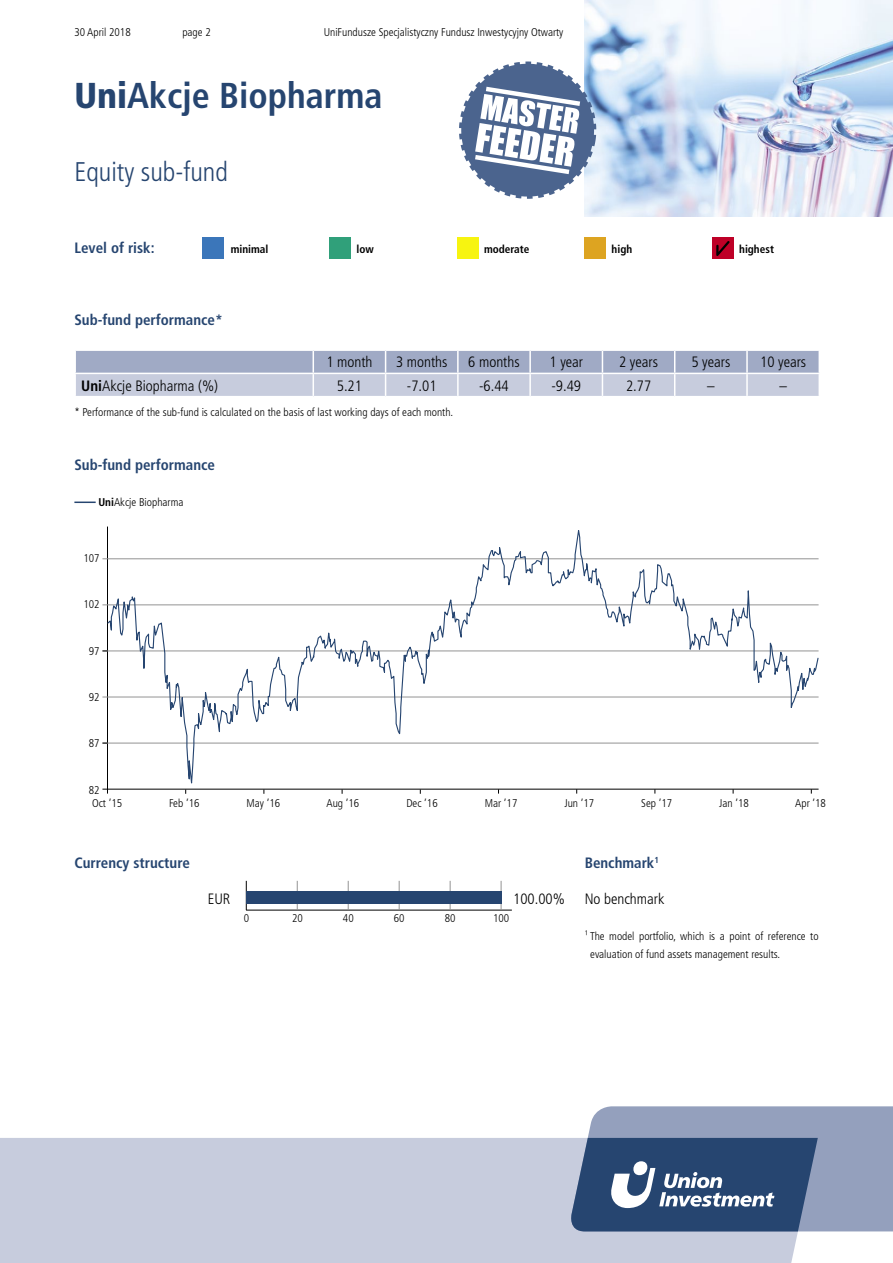
<style>
.page{position:relative;width:893px;height:1263px;background:#fff}
.page>*{position:absolute;margin:0;border:0;box-sizing:border-box;transform-origin:0 0}
.t1{font:700 condensed 36px "Frutiger LT Pro";color:#264570}
.t2{font:300 condensed 27px "Frutiger LT Pro";color:#264570}
.t3{font:300 condensed 15px "Frutiger LT Pro";color:#000}
.t4{font:700 condensed 15px "Frutiger LT Pro";color:#264570}
.t5{font:300 condensed 11.25px/18px "Frutiger LT Pro";color:#000}
.t6{font:700 condensed 11.25px "Frutiger LT Pro";color:#000}
.s1{font-weight:900}
.s2{font-weight:700}
</style>
<div class="page">
<div style="left:0;top:1138px;width:818px;height:125px;background:#c7ccdd"></div>
<svg style="left:568px;top:1106px;width:325px;height:125px;background:#6a7d9e"></svg>
<img style="left:585px;top:0;width:308px;height:217px">
<svg style="left:459px;top:61px;width:137px;height:138px"></svg>
<div style="left:202px;top:238px;width:21px;height:21px;background:#3b76ba"></div>
<div style="left:330px;top:238px;width:21px;height:21px;background:#30a07a"></div>
<div style="left:457px;top:238px;width:21px;height:21px;background:#f7f410"></div>
<div style="left:585px;top:238px;width:21px;height:21px;background:#dda421"></div>
<div style="left:712px;top:238px;width:21px;height:21px;background:#be0027"></div>
<svg style="left:716px;top:241px;width:14px;height:15px"></svg>
<svg style="left:75px;top:350px;width:744px;height:46px;background:#b9c0d4"></svg>
<hr style="left:74px;top:501px;width:22px;height:2px;background:#264570">
<hr style="left:246px;top:910px;width:266px;height:1px;background:#000">
<svg style="left:297px;top:881px;width:1px;height:29px"></svg>
<svg style="left:348px;top:881px;width:1px;height:29px"></svg>
<svg style="left:399px;top:881px;width:1px;height:29px"></svg>
<svg style="left:450px;top:881px;width:1px;height:29px"></svg>
<svg style="left:501px;top:881px;width:1px;height:29px"></svg>
<svg style="left:246px;top:881px;width:1px;height:29px"></svg>
<div style="left:246px;top:891px;width:255px;height:13px;background:#264570"></div>
<hr style="left:102px;top:789px;width:717px;height:1px;background:#000">
<hr style="left:102px;top:697px;width:717px;height:1px;background:#939393">
<hr style="left:102px;top:605px;width:717px;height:1px;background:#939393">
<hr style="left:102px;top:558px;width:717px;height:1px;background:#939393">
<svg style="left:106px;top:526px;width:713px;height:268px"></svg>
<p class="t5" style="left:74px;top:23px;width:58px">30 April 2018</p>
<p class="t5" style="left:182px;top:23px;width:30px">page 2</p>
<p class="t5" style="left:324px;top:23px;width:241px">UniFundusze Specjalistyczny Fundusz Inwestycyjny Otwarty</p>
<h1 class="t1" style="left:74px;top:75px;width:310px"><span class="s1">Uni</span>Akcje Biopharma</h1>
<h2 class="t2" style="left:74px;top:156px;width:155px">Equity sub-fund</h2>
<h3 class="t4" style="left:74px;top:239px;width:82px">Level of risk:</h3>
<p class="t6" style="left:231px;top:242px;width:39px">minimal</p>
<p class="t6" style="left:356px;top:242px;width:19px">low</p>
<p class="t6" style="left:484px;top:242px;width:47px">moderate</p>
<p class="t6" style="left:612px;top:242px;width:22px">high</p>
<p class="t6" style="left:739px;top:242px;width:36px">highest</p>
<h3 class="t4" style="left:74px;top:311px;width:150px">Sub-fund performance*</h3>
<h3 class="t3" style="left:326px;top:354px;width:48px">1 month</h3>
<h3 class="t3" style="left:396px;top:354px;width:53px">3 months</h3>
<h3 class="t3" style="left:468px;top:354px;width:53px">6 months</h3>
<h3 class="t3" style="left:549px;top:354px;width:35px">1 year</h3>
<h3 class="t3" style="left:619px;top:354px;width:40px">2 years</h3>
<h3 class="t3" style="left:691px;top:354px;width:40px">5 years</h3>
<h3 class="t3" style="left:760px;top:354px;width:48px">10 years</h3>
<h3 class="t3" style="left:81px;top:377px;width:138px"><span class="s2">Uni</span>Akcje Biopharma (%)</h3>
<h3 class="t3" style="left:337px;top:377px;width:27px">5.21</h3>
<h3 class="t3" style="left:407px;top:377px;width:31px">-7.01</h3>
<h3 class="t3" style="left:479px;top:377px;width:31px">-6.44</h3>
<h3 class="t3" style="left:551px;top:377px;width:31px">-9.49</h3>
<h3 class="t3" style="left:626px;top:377px;width:27px">2.77</h3>
<h3 class="t3" style="left:707px;top:377px;width:9px">–</h3>
<h3 class="t3" style="left:779px;top:377px;width:9px">–</h3>
<p class="t5" style="left:74px;top:403px;width:380px">* Performance of the sub-fund is calculated on the basis of last working days of each month.</p>
<h3 class="t4" style="left:74px;top:456px;width:142px">Sub-fund performance</h3>
<p class="t5" style="left:98px;top:493px;width:87px"><span class="s2">Uni</span>Akcje Biopharma</p>
<p class="t5" style="left:83px;top:549px;width:18px">107</p>
<p class="t5" style="left:83px;top:595px;width:18px">102</p>
<p class="t5" style="left:89px;top:642px;width:12px">97</p>
<p class="t5" style="left:89px;top:688px;width:12px">92</p>
<p class="t5" style="left:89px;top:734px;width:12px">87</p>
<p class="t5" style="left:89px;top:783px;width:35px;line-height:13.8px">82<br>Oct ’15</p>
<p class="t5" style="left:169px;top:795px;width:32px">Feb ’16</p>
<p class="t5" style="left:246px;top:795px;width:35px">May ’16</p>
<p class="t5" style="left:326px;top:795px;width:34px">Aug ’16</p>
<p class="t5" style="left:406px;top:795px;width:33px">Dec ’16</p>
<p class="t5" style="left:485px;top:795px;width:34px">Mar ’17</p>
<p class="t5" style="left:564px;top:795px;width:31px">Jun ’17</p>
<p class="t5" style="left:641px;top:795px;width:32px">Sep ’17</p>
<p class="t5" style="left:719px;top:795px;width:31px">Jan ’18</p>
<p class="t5" style="left:795px;top:795px;width:32px">Apr ’18</p>
<h3 class="t4" style="left:74px;top:853px;width:117px">Currency structure</h3>
<h3 class="t3" style="left:208px;top:890px;width:24px">EUR</h3>
<h3 class="t3" style="left:513px;top:890px;width:53px">100.00%</h3>
<p class="t5" style="left:244px;top:909px;width:7px">0</p>
<p class="t5" style="left:292px;top:909px;width:12px">20</p>
<p class="t5" style="left:343px;top:909px;width:12px">40</p>
<p class="t5" style="left:394px;top:909px;width:12px">60</p>
<p class="t5" style="left:445px;top:909px;width:12px">80</p>
<p class="t5" style="left:493px;top:909px;width:18px">100</p>
<h3 class="t4" style="left:585px;top:853px;width:76px">Benchmark<sup>1</sup></h3>
<h3 class="t3" style="left:585px;top:890px;width:81px">No benchmark</h3>
<p class="t5" style="left:590px;top:927px;width:230px;text-indent:-6px">¹ The model portfolio, which is a point of reference to evaluation of fund assets management results.</p>
</div>
